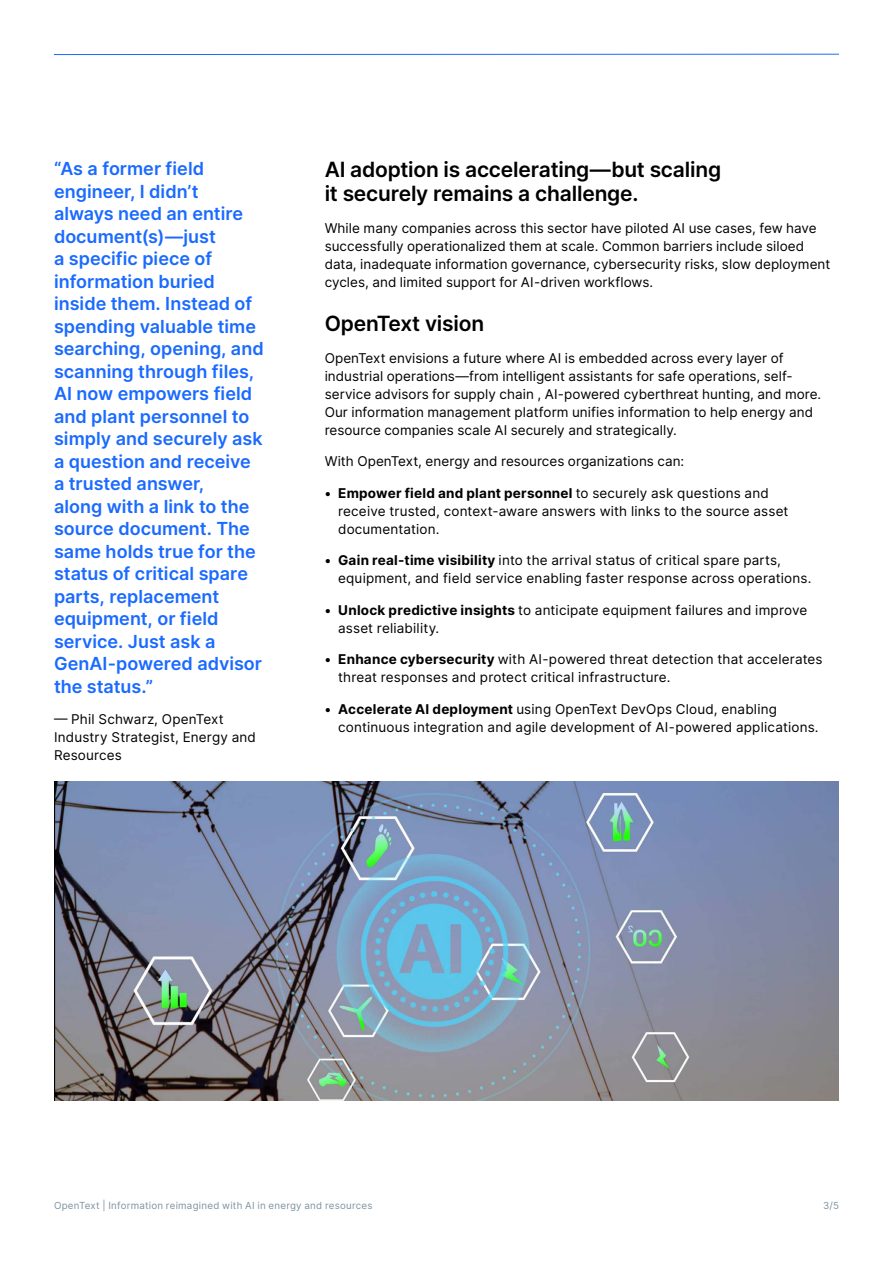
<style>
.page{position:relative;width:893px;height:1263px;background:#fff}
.page>*{position:absolute;margin:0;border:0;box-sizing:border-box;transform-origin:0 0}
.H2_Heading{font:600 21px/24px "Inter";letter-spacing:-.01em;color:#000}
.Pull_Quote{font:600 18px/22.5px "Inter";color:#1a6aff}
.Body{font:13.5px/18px "Inter";letter-spacing:.005em;color:#000}
.t1{font:9.75px "Inter";letter-spacing:.025em;color:#7e929f}
.s1{font-weight:700}
</style>
<div class="page">
<img style="left:54px;top:781px;width:785px;height:320px">
<hr style="left:54px;top:54px;width:785px;height:1px;background:#1a6aff">
<p class="Pull_Quote" style="left:54px;top:157px;width:211px">“As a former field engineer, I didn’t<br>always need an entire document(s)—just<br>a specific piece of information buried inside them. Instead of spending valuable time searching, opening, and scanning through files,<br>AI now empowers field and plant personnel to simply and securely ask a question and receive a trusted answer,<br>along with a link to the source document. The same holds true for the status of critical spare parts, replacement equipment, or field service. Just ask a<br>GenAI-powered advisor the status.”</p>
<p class="Body" style="left:54px;top:710px;width:203px">— Phil Schwarz, OpenText<br>Industry Strategist, Energy and<br>Resources</p>
<h2 class="H2_Heading" style="left:325px;top:157px;width:398px">AI adoption is accelerating—but scaling it securely remains a challenge.</h2>
<p class="Body" style="left:325px;top:219px;width:507px">While many companies across this sector have piloted AI use cases, few have successfully operationalized them at scale. Common barriers include siloed data, inadequate information governance, cybersecurity risks, slow deployment cycles, and limited support for AI-driven workflows.</p>
<h2 class="H2_Heading" style="left:325px;top:311px;width:161px">OpenText vision</h2>
<p class="Body" style="left:325px;top:348px;width:498px">OpenText envisions a future where AI is embedded across every layer of industrial operations—from intelligent assistants for safe operations, self&shy;service advisors for supply chain , AI-powered cyberthreat hunting, and more.<br>Our information management platform unifies information to help energy and resource companies scale AI securely and strategically.</p>
<p class="Body" style="left:325px;top:452px;width:361px">With OpenText, energy and resources organizations can:</p>
<p class="Body" style="left:338px;top:483px;width:452px;text-indent:-14px"><span class="s1">• Empower field and plant personnel</span> to securely ask questions and receive trusted, context-aware answers with links to the source asset documentation.</p>
<p class="Body" style="left:338px;top:551px;width:475px;text-indent:-14px"><span class="s1">• Gain real-time visibility</span> into the arrival status of critical spare parts, equipment, and field service enabling faster response across operations.</p>
<p class="Body" style="left:338px;top:600px;width:471px;text-indent:-14px"><span class="s1">• Unlock predictive insights</span> to anticipate equipment failures and improve asset reliability.</p>
<p class="Body" style="left:338px;top:650px;width:486px;text-indent:-14px"><span class="s1">• Enhance cybersecurity</span> with AI-powered threat detection that accelerates threat responses and protect critical infrastructure.</p>
<p class="Body" style="left:338px;top:699px;width:482px;text-indent:-14px"><span class="s1">• Accelerate AI deployment</span> using OpenText DevOps Cloud, enabling continuous integration and agile development of AI-powered applications.</p>
<p class="t1" style="left:54px;top:1198px;width:320px">OpenText | Information reimagined with AI in energy and resources</p>
<p class="t1" style="left:823px;top:1198px;width:17px">3/5</p>
</div>
